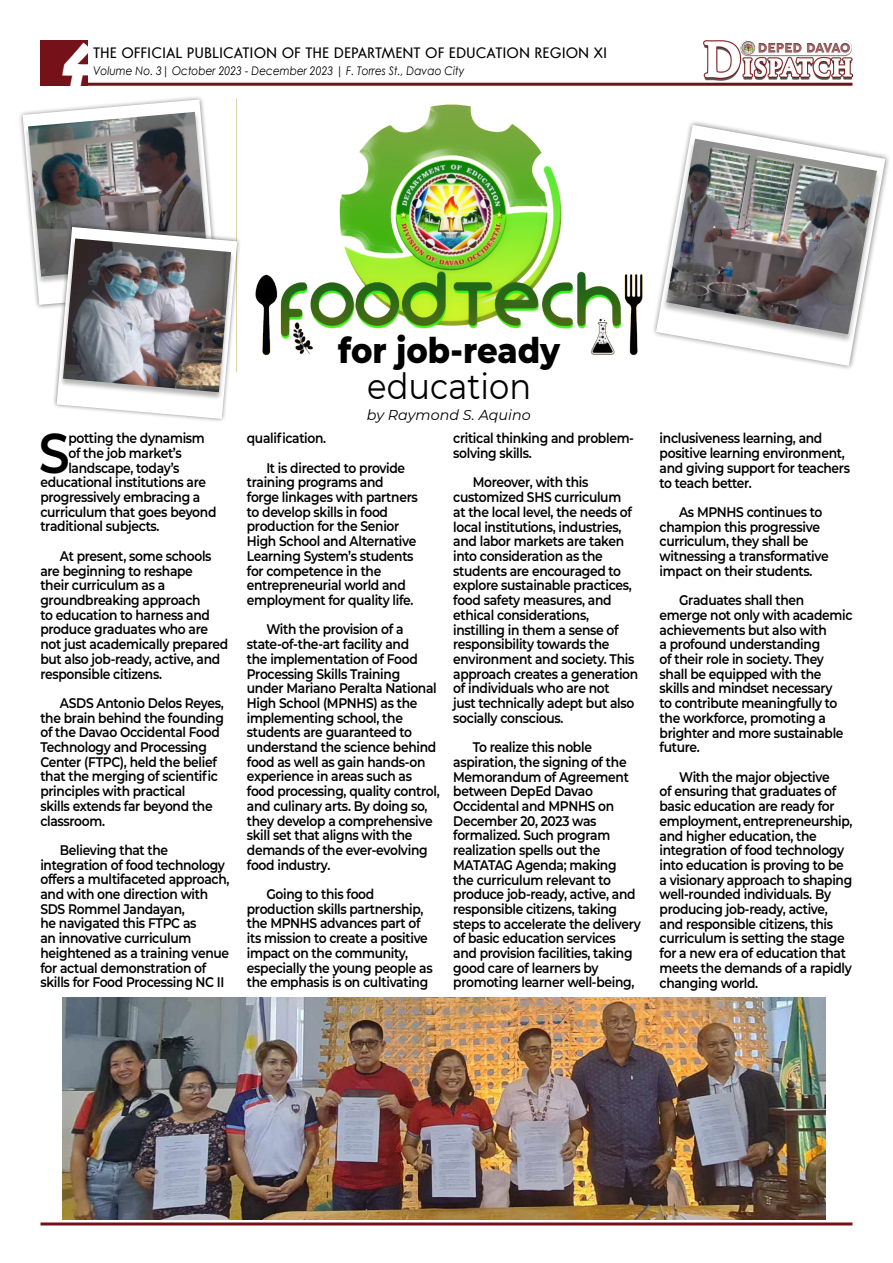
<style>
.page{position:relative;width:893px;height:1263px;background:#fff}
.page>*{position:absolute;margin:0;border:0;box-sizing:border-box;transform-origin:0 0}
.t1{font:600 55.95px "Montserrat";color:#000;scale:.88 1}
.t2{font:800 35.7px "Montserrat";color:#000;scale:.9 1}
.t3{font:35.7px "Montserrat";color:#000;scale:.9 1}
.t4{font:34.05px "Heroes Legend";color:#fff;scale:.87 1}
.t5{font:15px "Core Sans G";color:#000}
.t6{font:italic 14.25px "Montserrat";color:#000}
.t7{font:600 13.95px/14.7px "Montserrat";letter-spacing:-.025em;color:#000;scale:.88 1}
.t8{font:italic 11.85px "Century Gothic";color:#000;scale:.89 1}
</style>
<div class="page">
<div style="left:40px;top:40px;width:48px;height:46px;background:#751119"></div>
<hr style="left:88px;top:83px;width:764px;height:3px;background:#751119">
<img style="left:704px;top:41px;width:148px;height:40px">
<hr style="left:40px;top:1222px;width:812px;height:3px;background:#751119">
<img style="left:255px;top:104px;width:388px;height:252px">
<img style="left:63px;top:997px;width:763px;height:223px">
<div style="left:18px;top:94px;width:203px;height:216px;background:#000;opacity:.49"></div>
<div style="left:52px;top:223px;width:190px;height:200px;background:#000;opacity:.49"></div>
<svg style="left:23px;top:99px;width:214px;height:320px"></svg>
<div style="left:59px;top:239px;width:176px;height:161px;background:#000;opacity:.29"></div>
<img style="left:63px;top:238px;width:168px;height:154px">
<svg style="left:656px;top:125px;width:229px;height:241px"></svg>
<div style="left:661px;top:139px;width:221px;height:205px;background:#000;opacity:.29"></div>
<img style="left:666px;top:139px;width:211px;height:195px">
<h3 class="t4" style="left:60px;top:52px;width:34px">4</h3>
<p class="t5" style="left:93px;top:43px;width:515px">THE OFFICIAL PUBLICATION OF THE DEPARTMENT OF EDUCATION REGION XI</p>
<p class="t8" style="left:93px;top:63px;width:419px">Volume No. 3| October 2023 - December 2023 | F. Torres St., Davao City</p>
<h1 class="t1" style="left:39px;top:413px;width:37px">S</h1>
<p class="t7" style="left:68px;top:430px;width:157px">potting the dynamism</p>
<p class="t7" style="left:68px;top:445px;width:130px">of the job market’s</p>
<p class="t7" style="left:68px;top:460px;width:128px">landscape, today’s</p>
<p class="t7" style="left:40px;top:474px;width:190px">educational institutions are</p>
<p class="t7" style="left:40px;top:489px;width:183px">progressively embracing a</p>
<p class="t7" style="left:40px;top:504px;width:202px">curriculum that goes beyond</p>
<p class="t7" style="left:40px;top:518px;width:137px">traditional subjects.</p>
<p class="t7" style="left:40px;top:548px;width:215px;text-indent:19px">At present, some schools are beginning to reshape<br>their curriculum as a groundbreaking approach<br>to education to harness and produce graduates who are not just academically prepared but also job-ready, active, and responsible citizens.</p>
<p class="t7" style="left:40px;top:695px;width:210px;text-indent:19px">ASDS Antonio Delos Reyes, the brain behind the founding of the Davao Occidental Food<br>Technology and Processing<br>Center (FTPC), held the belief that the merging of scientific principles with practical<br>skills extends far beyond the classroom.</p>
<p class="t7" style="left:40px;top:842px;width:216px;text-indent:19px">Believing that the integration of food technology offers a multifaceted approach, and with one direction with<br>SDS Rommel Jandayan,<br>he navigated this FTPC as<br>an innovative curriculum heightened as a training venue for actual demonstration of skills for Food Processing NC II</p>
<h2 class="t2" style="left:338px;top:324px;width:248px">for job-ready</h2>
<h2 class="t3" style="left:367px;top:362px;width:184px">education</h2>
<p class="t7" style="left:266px;top:423px;width:159px;line-height:29.4px;text-indent:-19px">qualification.<br>It is directed to provide</p>
<p class="t7" style="left:247px;top:474px;width:196px">training programs and forge linkages with partners to develop skills in food production for the Senior<br>High School and Alternative<br>Learning System’s students for competence in the entrepreneurial world and employment for quality life.</p>
<p class="t7" style="left:247px;top:621px;width:221px;text-indent:19px">With the provision of a state-of-the-art facility and<br>the implementation of Food<br>Processing Skills Training under Mariano Peralta National<br>High School (MPNHS) as the implementing school, the students are guaranteed to understand the science behind food as well as gain hands-on experience in areas such as food processing, quality control, and culinary arts. By doing so, they develop a comprehensive skill set that aligns with the demands of the ever-evolving food industry.</p>
<p class="t7" style="left:247px;top:886px;width:213px;text-indent:19px">Going to this food production skills partnership, the MPNHS advances part of its mission to create a positive impact on the community, especially the young people as the emphasis is on cultivating</p>
<p class="t6" style="left:367px;top:405px;width:165px">by Raymond S. Aquino</p>
<p class="t7" style="left:453px;top:430px;width:207px">critical thinking and problem&shy;solving skills.</p>
<p class="t7" style="left:453px;top:474px;width:212px;text-indent:19px">Moreover, with this customized SHS curriculum<br>at the local level, the needs of local institutions, industries, and labor markets are taken into consideration as the students are encouraged to explore sustainable practices, food safety measures, and ethical considerations, instilling in them a sense of responsibility towards the environment and society. This approach creates a generation of individuals who are not<br>just technically adept but also socially conscious.</p>
<p class="t7" style="left:453px;top:739px;width:215px;text-indent:19px">To realize this noble aspiration, the signing of the<br>Memorandum of Agreement between DepEd Davao<br>Occidental and MPNHS on<br>December 20, 2023 was formalized. Such program realization spells out the<br>MATATAG Agenda; making<br>the curriculum relevant to produce job-ready, active, and responsible citizens, taking steps to accelerate the delivery of basic education services and provision facilities, taking good care of learners by promoting learner well-being,</p>
<p class="t7" style="left:660px;top:430px;width:218px">inclusiveness learning, and positive learning environment, and giving support for teachers to teach better.</p>
<p class="t7" style="left:660px;top:504px;width:194px;text-indent:19px">As MPNHS continues to champion this progressive curriculum, they shall be witnessing a transformative impact on their students.</p>
<p class="t7" style="left:660px;top:592px;width:221px;text-indent:19px">Graduates shall then emerge not only with academic achievements but also with<br>a profound understanding<br>of their role in society. They shall be equipped with the skills and mindset necessary<br>to contribute meaningfully to the workforce, promoting a brighter and more sustainable future.</p>
<p class="t7" style="left:660px;top:769px;width:221px;text-indent:19px">With the major objective<br>of ensuring that graduates of basic education are ready for employment, entrepreneurship, and higher education, the integration of food technology into education is proving to be a visionary approach to shaping well-rounded individuals. By producing job-ready, active, and responsible citizens, this curriculum is setting the stage for a new era of education that meets the demands of a rapidly changing world.</p>
</div>
